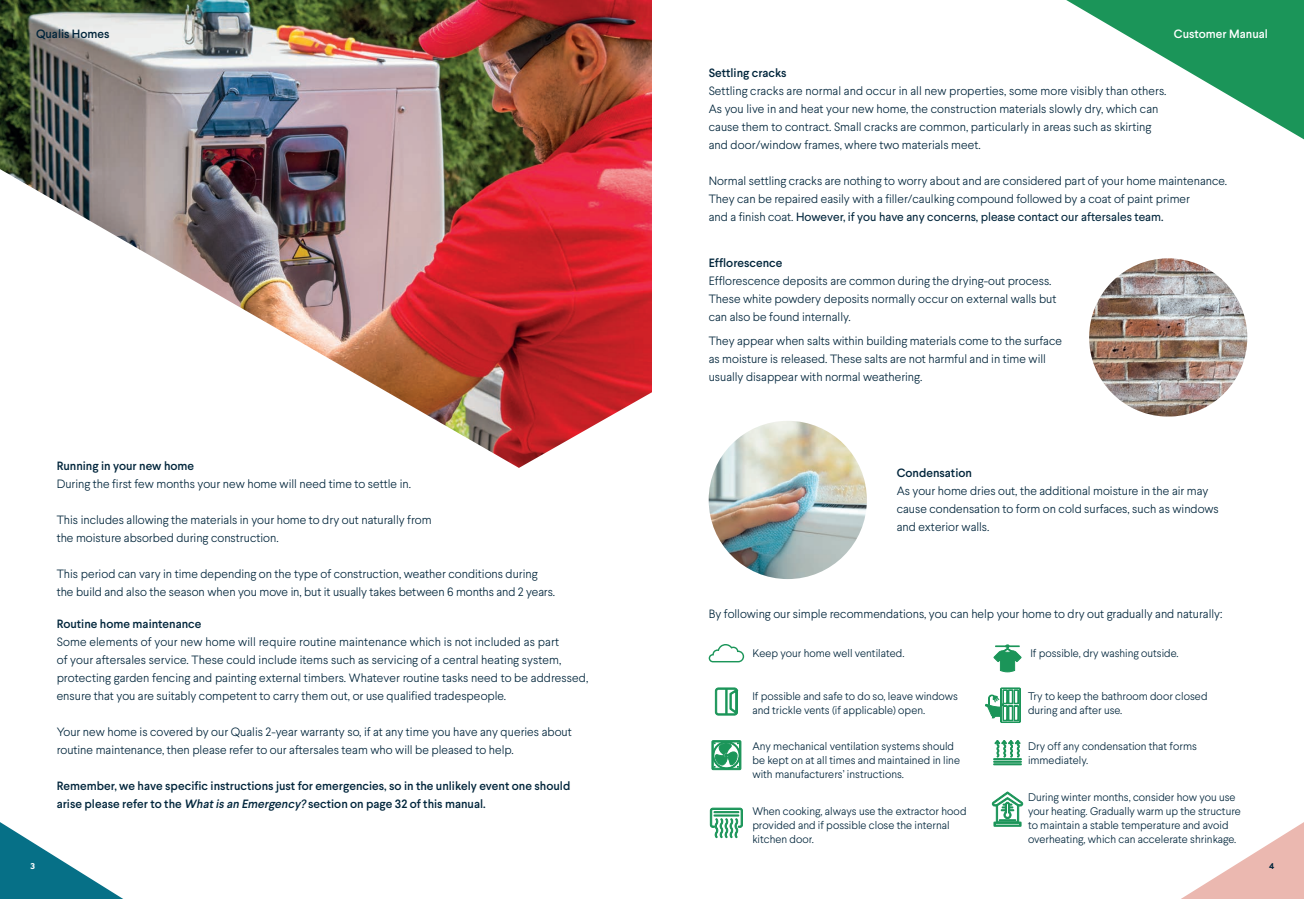
<style>
.page{position:relative;width:1304px;height:899px;background:#fff}
.page>*{position:absolute;margin:0;border:0;box-sizing:border-box;transform-origin:0 0}
.t1{font:300 12px/18px "Larsseit";color:#01253b}
.t2{font:500 12px/18px "Larsseit";color:#01253b}
.t3{font:500 12px "Larsseit";color:#fff}
.t4{font:300 11px/14px "Larsseit";color:#01253b}
.t5{font:700 8px "Santral";color:#01253b}
.t6{font:700 8px "Santral";color:#fff}
.s1{font-style:italic}
.s2{font-weight:400}
</style>
<div class="page">
<img style="left:0;top:0;width:652px;height:468px">
<img style="left:1089px;top:258px;width:158px;height:158px;border-radius:78px">
<svg style="left:709px;top:644px;width:35px;height:18px"></svg>
<svg style="left:715px;top:687px;width:23px;height:28px"></svg>
<svg style="left:712px;top:740px;width:29px;height:30px"></svg>
<svg style="left:992px;top:791px;width:31px;height:35px"></svg>
<svg style="left:994px;top:740px;width:27px;height:23px"></svg>
<div style="left:994px;top:763px;width:27px;height:2px;border:1px solid #1b9559"></div>
<svg style="left:993px;top:644px;width:28px;height:28px"></svg>
<svg style="left:710px;top:807px;width:33px;height:31px"></svg>
<div style="left:714px;top:814px;width:25px;height:2px;border:1px solid #1b9559"></div>
<svg style="left:985px;top:687px;width:36px;height:35px"></svg>
<img style="left:709px;top:421px;width:158px;height:158px;border-radius:79px">
<svg style="left:1066px;top:0;width:238px;height:139px"></svg>
<svg style="left:1181px;top:822px;width:123px;height:77px"></svg>
<svg style="left:0;top:822px;width:123px;height:77px"></svg>
<p class="t2" style="left:36px;top:25px;width:75px">Qualis Homes</p>
<p class="t2" style="left:57px;top:456px;width:139px">Running in your new home</p>
<p class="t1" style="left:57px;top:474px;width:356px">During the first few months your new home will need time to settle in.</p>
<p class="t1" style="left:57px;top:510px;width:376px">This includes allowing the materials in your home to dry out naturally from the moisture absorbed during construction.</p>
<p class="t1" style="left:57px;top:564px;width:500px">This period can vary in time depending on the type of construction, weather conditions during the build and also the season when you move in, but it usually takes between 6 months and 2 years.</p>
<p class="t6" style="left:30px;top:860px;width:7px">3</p>
<p class="t2" style="left:57px;top:614px;width:146px">Routine home maintenance</p>
<p class="t1" style="left:57px;top:632px;width:533px">Some elements of your new home will require routine maintenance which is not included as part<br>of your aftersales service. These could include items such as servicing of a central heating system, protecting garden fencing and painting external timbers. Whatever routine tasks need to be addressed, ensure that you are suitably competent to carry them out, or use qualified tradespeople.</p>
<p class="t1" style="left:57px;top:722px;width:517px">Your new home is covered by our Qualis 2-year warranty so, if at any time you have any queries about routine maintenance, then please refer to our aftersales team who will be pleased to help.</p>
<p class="t2" style="left:57px;top:776px;width:515px">Remember, we have specific instructions just for emergencies, so in the unlikely event one should arise please refer to the <span class="s1">Whatis an Emergency?</span> section on page 32 of this manual.</p>
<p class="t3" style="left:1174px;top:26px;width:96px">Customer Manual</p>
<p class="t2" style="left:709px;top:64px;width:79px">Settling cracks</p>
<p class="t1" style="left:709px;top:82px;width:459px">Settling cracks are normal and occur in all new properties, some more visibly than others.<br>As you live in and heat your new home, the construction materials slowly dry, which can cause them to contract. Small cracks are common, particularly in areas such as skirting and door/window frames, where two materials meet.</p>
<p class="t1" style="left:709px;top:172px;width:520px">Normal settling cracks are nothing to worry about and are considered part of your home maintenance.<br>They can be repaired easily with a filler/caulking compound followed by a coat of paint primer<br>and a finish coat. <span class="s2">However, if you have any concerns, please contact our aftersales team.</span></p>
<p class="t2" style="left:709px;top:254px;width:75px">Efflorescence</p>
<p class="t1" style="left:709px;top:272px;width:349px">Efflorescence deposits are common during the drying-out process.<br>These white powdery deposits normally occur on external walls but can also be found internally.</p>
<p class="t1" style="left:709px;top:332px;width:355px">They appear when salts within building materials come to the surface as moisture is released. These salts are not harmful and in time will usually disappear with normal weathering.</p>
<p class="t2" style="left:897px;top:464px;width:77px">Condensation</p>
<p class="t1" style="left:897px;top:482px;width:324px">As your home dries out, the additional moisture in the air may cause condensation to form on cold surfaces, such as windows and exterior walls.</p>
<p class="t1" style="left:709px;top:605px;width:515px">By following our simple recommendations, you can help your home to dry out gradually and naturally:</p>
<p class="t4" style="left:1030px;top:646px;width:150px">If possible, dry washing outside.</p>
<p class="t4" style="left:1028px;top:688px;width:181px">Try to keep the bathroom door closed during and after use.</p>
<p class="t4" style="left:1028px;top:739px;width:170px">Dry off any condensation that forms immediately.</p>
<p class="t4" style="left:1028px;top:790px;width:214px">During winter months, consider how you use your heating. Gradually warm up the structure to maintain a stable temperature and avoid overheating, which can accelerate shrinkage.</p>
<p class="t4" style="left:752px;top:646px;width:154px">Keep your home well ventilated.</p>
<p class="t4" style="left:752px;top:688px;width:207px">If possible and safe to do so, leave windows and trickle vents (if applicable) open.</p>
<p class="t4" style="left:752px;top:739px;width:209px">Any mechanical ventilation systems should be kept on at all times and maintained in line with manufacturers’ instructions.</p>
<p class="t4" style="left:752px;top:804px;width:216px">When cooking, always use the extractor hood provided and if possible close the internal kitchen door.</p>
<p class="t5" style="left:1269px;top:860px;width:7px">4</p>
</div>
